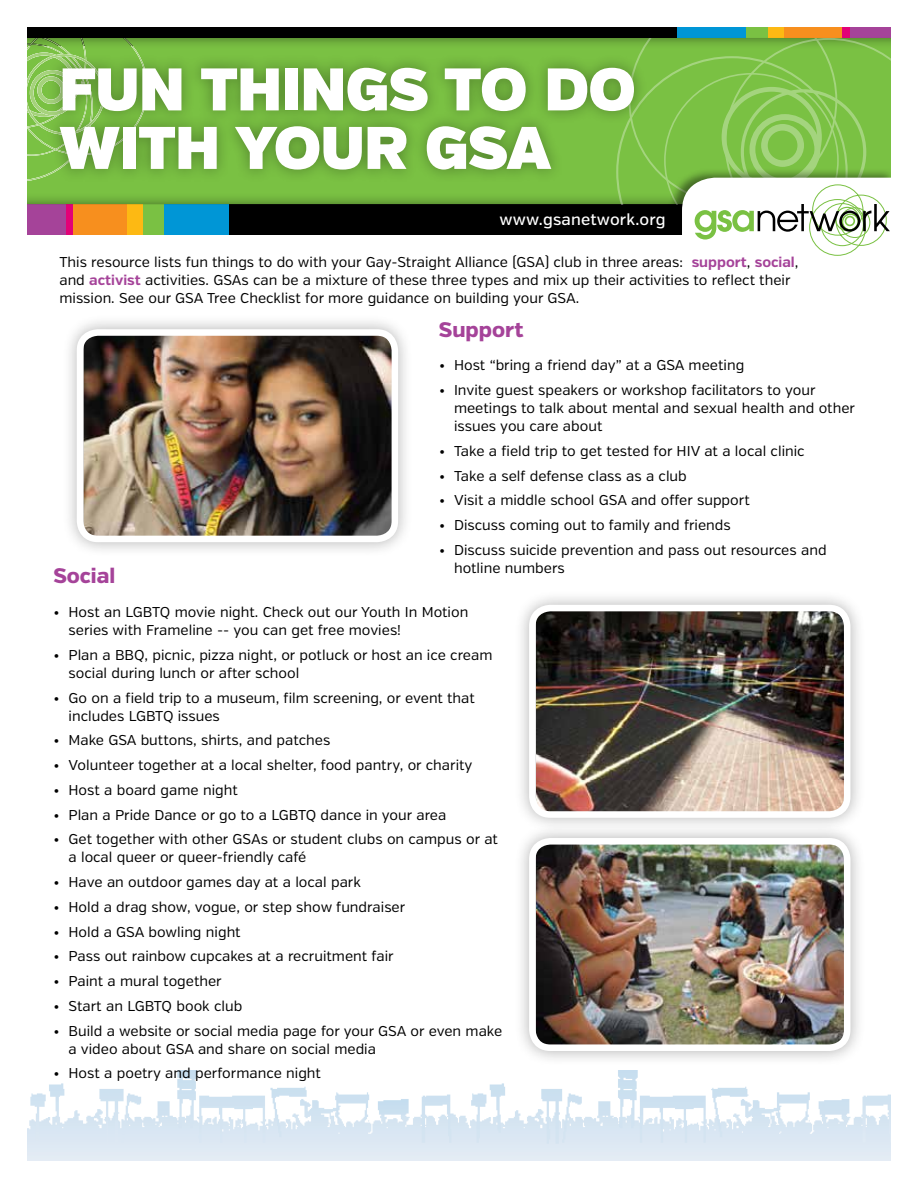
<style>
.page{position:relative;width:918px;height:1188px;background:#fff}
.page>*{position:absolute;margin:0;border:0;box-sizing:border-box;transform-origin:0 0}
.t1{font:60px/58.5px "Verb Ultra";letter-spacing:-.005em;color:#fff}
.t2{font:800 21px "Verb";color:#a54399}
.t3{font:500 16.05px "Verb";letter-spacing:.01em;color:#fff}
.t4{font:14.25px/18px "Verb";color:#000}
.s1{font-weight:700;color:#a54399}
</style>
<div class="page">
<img style="left:27px;top:1070px;width:864px;height:91px">
<div style="left:229px;top:198px;width:485px;height:37px;background:#000"></div>
<div style="left:163px;top:198px;width:66px;height:37px;background:#0096d6"></div>
<div style="left:27px;top:198px;width:40px;height:37px;background:#a54399"></div>
<div style="left:66px;top:198px;width:9px;height:37px;background:#e20177"></div>
<div style="left:142px;top:198px;width:21px;height:37px;background:#7ac143"></div>
<div style="left:74px;top:198px;width:57px;height:37px;background:#f78f1e"></div>
<div style="left:128px;top:198px;width:15px;height:37px;background:#fdb913"></div>
<div style="left:27px;top:28px;width:662px;height:18px;background:#000"></div>
<div style="left:677px;top:28px;width:70px;height:18px;background:#0096d6"></div>
<div style="left:848px;top:28px;width:43px;height:18px;background:#a54399"></div>
<div style="left:841px;top:28px;width:9px;height:18px;background:#e20177"></div>
<div style="left:747px;top:28px;width:22px;height:18px;background:#7ac143"></div>
<div style="left:781px;top:28px;width:61px;height:18px;background:#f78f1e"></div>
<div style="left:768px;top:28px;width:16px;height:18px;background:#fdb913"></div>
<div style="left:0;top:35px;width:918px;height:170px;background:#000;opacity:.5"></div>
<div style="left:891px;top:0;width:27px;height:247px;background:#fff"></div>
<div style="left:0;top:0;width:27px;height:247px;background:#fff"></div>
<svg style="left:616px;top:39px;width:275px;height:210px"></svg>
<div style="left:46px;top:53px;width:602px;height:131px;background:#000;opacity:.3"></div>
<div style="left:61px;top:314px;width:353px;height:243px;background:#000;opacity:.3"></div>
<img style="left:85px;top:332px;width:310px;height:207px">
<div style="left:77px;top:329px;width:321px;height:213px;border:7px solid #fff;border-radius:18px"></div>
<div style="left:514px;top:590px;width:352px;height:243px;background:#000;opacity:.3"></div>
<img style="left:537px;top:608px;width:310px;height:207px">
<div style="left:529px;top:605px;width:322px;height:213px;border:7px solid #fff;border-radius:18px"></div>
<div style="left:514px;top:823px;width:352px;height:243px;background:#000;opacity:.3"></div>
<img style="left:537px;top:841px;width:310px;height:207px">
<div style="left:529px;top:838px;width:322px;height:213px;border:7px solid #fff;border-radius:18px"></div>
<h1 class="t1" style="left:59px;top:62px;width:578px">FUN THINGS TO DO<br>WITH YOUR GSA</h1>
<p class="t3" style="left:499px;top:210px;width:168px">www.gsanetwork.org</p>
<p class="t4" style="left:59px;top:253px;width:741px">This resource lists fun things to do with your Gay-Straight Alliance (GSA) club in three areas: <span class="s1">support</span>, <span class="s1">social</span>, and <span class="s1">activist</span> activities. GSAs can be a mixture of these three types and mix up their activities to reflect their mission. See our GSA Tree Checklist for more guidance on building your GSA.</p>
<h2 class="t2" style="left:439px;top:317px;width:86px">Support</h2>
<p class="t4" style="left:439px;top:357px;width:307px">• Host “bring a friend day” at a GSA meeting</p>
<p class="t4" style="left:454px;top:381px;width:403px;text-indent:-15px">• Invite guest speakers or workshop facilitators to your meetings to talk about mental and sexual health and other issues you care about</p>
<p class="t4" style="left:439px;top:442px;width:367px">• Take a field trip to get tested for HIV at a local clinic</p>
<p class="t4" style="left:439px;top:467px;width:249px">• Take a self defense class as a club</p>
<p class="t4" style="left:439px;top:492px;width:312px">• Visit a middle school GSA and offer support</p>
<p class="t4" style="left:439px;top:516px;width:293px">• Discuss coming out to family and friends</p>
<p class="t4" style="left:454px;top:541px;width:374px;text-indent:-15px">• Discuss suicide prevention and pass out resources and hotline numbers</p>
<h2 class="t2" style="left:53px;top:563px;width:63px">Social</h2>
<p class="t4" style="left:69px;top:603px;width:401px;text-indent:-15px">• Host an LGBTQ movie night. Check out our Youth In Motion series with Frameline -- you can get free movies!</p>
<p class="t4" style="left:69px;top:646px;width:425px;text-indent:-15px">• Plan a BBQ, picnic, pizza night, or potluck or host an ice cream social during lunch or after school</p>
<p class="t4" style="left:69px;top:689px;width:408px;text-indent:-15px">• Go on a field trip to a museum, film screening, or event that includes LGBTQ issues</p>
<p class="t4" style="left:54px;top:731px;width:278px">• Make GSA buttons, shirts, and patches</p>
<p class="t4" style="left:54px;top:756px;width:421px">• Volunteer together at a local shelter, food pantry, or charity</p>
<p class="t4" style="left:54px;top:781px;width:186px">• Host a board game night</p>
<p class="t4" style="left:54px;top:806px;width:394px">• Plan a Pride Dance or go to a LGBTQ dance in your area</p>
<p class="t4" style="left:69px;top:831px;width:431px;text-indent:-15px">• Get together with other GSAs or student clubs on campus or at a local queer or queer-friendly café</p>
<p class="t4" style="left:54px;top:873px;width:309px">• Have an outdoor games day at a local park</p>
<p class="t4" style="left:54px;top:898px;width:353px">• Hold a drag show, vogue, or step show fundraiser</p>
<p class="t4" style="left:54px;top:923px;width:189px">• Hold a GSA bowling night</p>
<p class="t4" style="left:54px;top:948px;width:342px">• Pass out rainbow cupcakes at a recruitment fair</p>
<p class="t4" style="left:54px;top:972px;width:170px">• Paint a mural together</p>
<p class="t4" style="left:54px;top:997px;width:190px">• Start an LGBTQ book club</p>
<p class="t4" style="left:69px;top:1022px;width:435px;text-indent:-15px">• Build a website or social media page for your GSA or even make a video about GSA and share on social media</p>
<p class="t4" style="left:54px;top:1065px;width:269px">• Host a poetry and performance night</p>
</div>
